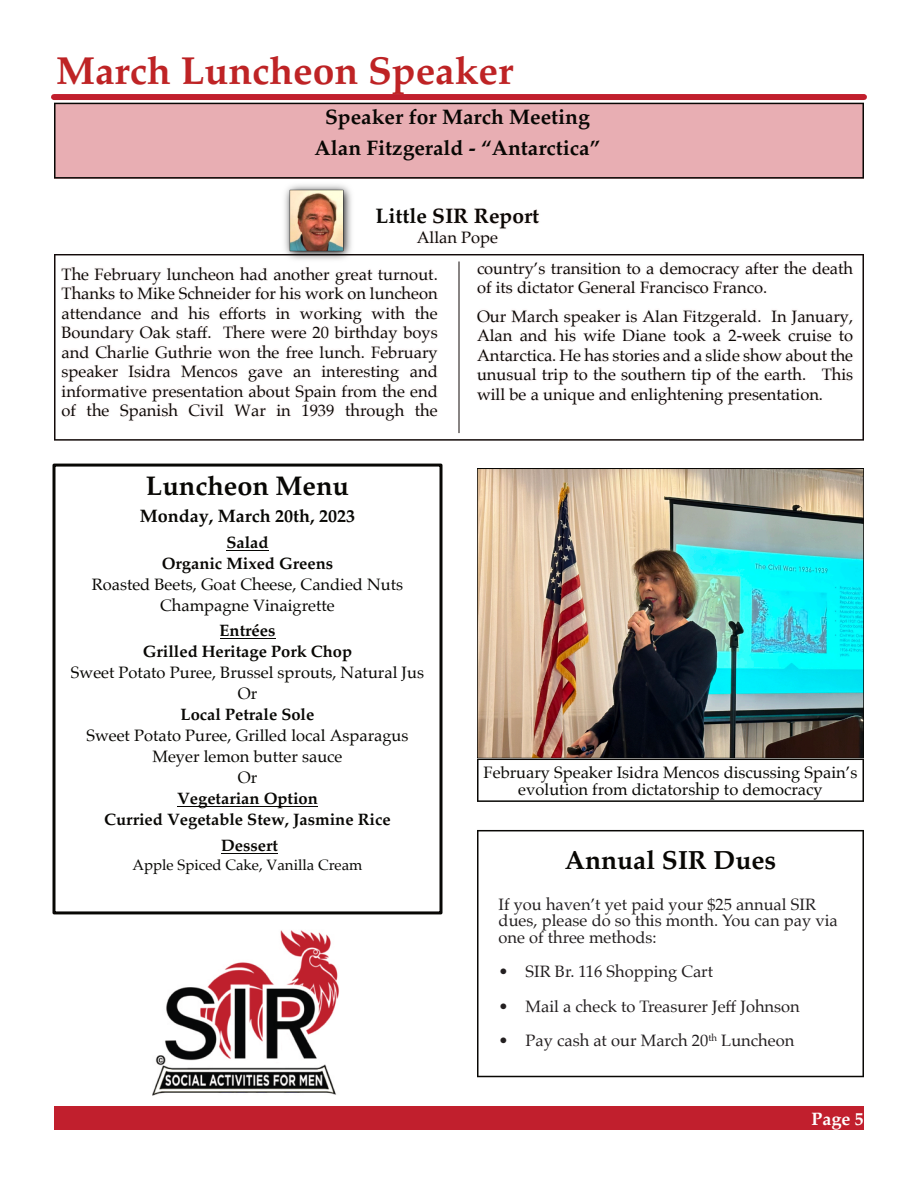
<style>
.page{position:relative;width:918px;height:1188px;background:#fff}
.page>*{position:absolute;margin:0;border:0;box-sizing:border-box;transform-origin:0 0}
.t1{font:700 39px "Palatino";color:#bf2325}
.t2{font:700 27px "Palatino";color:#080704}
.t3{font:700 26.25px "Palatino";color:#080704}
.t4{font:700 21px/31.5px "Palatino";color:#080704;text-align:center}
.t5{font:700 18px "Palatino";color:#080704}
.t6{font:700 18px "Palatino";color:#fff}
.t7{font:16.5px/19.5px "Palatino";color:#080704;text-align:center}
.t8{font:16.5px/16.5px "Palatino";color:#231f20}
.t9{font:700 16.5px/21px "Palatino";color:#080704;text-align:center}
.t10{font:15px "Palatino";color:#080704}
</style>
<div class="page">
<svg style="left:54px;top:254px;width:810px;height:187px"></svg>
<hr style="left:459px;top:262px;width:1px;height:171px;background:#120a09">
<img style="left:281px;top:184px;width:73px;height:78px">
<svg style="left:54px;top:103px;width:810px;height:76px;background:#dca5a9"></svg>
<div style="left:54px;top:94px;width:810px;height:6px;background:#c11f2d"></div>
<img style="left:153px;top:930px;width:186px;height:166px">
<svg style="left:477px;top:830px;width:387px;height:247px"></svg>
<div style="left:52px;top:464px;width:390px;height:450px;border:3px solid #080704"></div>
<hr style="left:226px;top:550px;width:43px;height:1px;background:#080704">
<hr style="left:220px;top:638px;width:55px;height:1px;background:#080704">
<hr style="left:177px;top:806px;width:141px;height:1px;background:#080704">
<hr style="left:221px;top:853px;width:57px;height:1px;background:#080704">
<img style="left:480px;top:471px;width:381px;height:285px">
<div style="left:477px;top:468px;width:387px;height:291px;border:2px solid #080704"></div>
<svg style="left:477px;top:759px;width:387px;height:43px"></svg>
<div style="left:54px;top:1107px;width:810px;height:23px;background:#c11f2d"></div>
<h1 class="t1" style="left:56px;top:52px;width:459px">March Luncheon Speaker</h1>
<p class="t4" style="left:315px;top:102px;width:287px">Speaker for March Meeting<br>Alan Fitzgerald - “Antarctica”</p>
<p class="t4" style="left:376px;top:202px;width:165px">Little SIR Report</p>
<p class="t7" style="left:417px;top:229px;width:83px">Allan Pope</p>
<p class="t7" style="left:62px;top:265px;width:378px;text-align:justify">The February luncheon had another great turnout.<br>Thanks to Mike Schneider for his work on luncheon attendance and his efforts in working with the Boundary Oak staff. There were 20 birthday boys and Charlie Guthrie won the free lunch. February speaker Isidra Mencos gave an interesting and informative presentation about Spain from the end of the Spanish Civil War in 1939 through the</p>
<p class="t7" style="left:477px;top:259px;width:378px;text-align:left">country’s transition to a democracy after the death of its dictator General Francisco Franco.</p>
<p class="t7" style="left:477px;top:307px;width:378px;text-align:justify">Our March speaker is Alan Fitzgerald. In January, Alan and his wife Diane took a 2-week cruise to Antarctica. He has stories and a slide show about the unusual trip to the southern tip of the earth. This will be a unique and enlightening presentation.</p>
<h2 class="t2" style="left:146px;top:473px;width:205px">Luncheon Menu</h2>
<p class="t5" style="left:140px;top:508px;width:217px">Monday, March 20th, 2023</p>
<p class="t9" style="left:162px;top:533px;width:173px">Salad<br>Organic Mixed Greens</p>
<p class="t7" style="left:92px;top:575px;width:313px;line-height:21px">Roasted Beets, Goat Cheese, Candied Nuts<br>Champagne Vinaigrette</p>
<p class="t9" style="left:143px;top:621px;width:211px">Entrées<br>Grilled Heritage Pork Chop</p>
<p class="t7" style="left:71px;top:663px;width:355px;line-height:21px">Sweet Potato Puree, Brussel sprouts, Natural Jus<br>Or</p>
<p class="t9" style="left:181px;top:705px;width:135px">Local Petrale Sole</p>
<p class="t7" style="left:86px;top:726px;width:324px;line-height:21px">Sweet Potato Puree, Grilled local Asparagus<br>Meyer lemon butter sauce<br>Or</p>
<p class="t9" style="left:104px;top:789px;width:288px">Vegetarian Option<br>Curried Vegetable Stew, Jasmine Rice</p>
<p class="t9" style="left:221px;top:836px;width:58px">Dessert</p>
<p class="t10" style="left:132px;top:858px;width:232px">Apple Spiced Cake, Vanilla Cream</p>
<p class="t7" style="left:484px;top:765px;width:375px;line-height:16.5px">February Speaker Isidra Mencos discussing Spain’s evolution from dictatorship to democracy</p>
<h3 class="t3" style="left:565px;top:847px;width:213px">Annual SIR Dues</h3>
<p class="t8" style="left:499px;top:897px;width:341px">If you haven’t yet paid your $25 annual SIR dues, please do so this month. You can pay via one of three methods:</p>
<p class="t8" style="left:499px;top:964px;width:216px">• SIR Br. 116 Shopping Cart</p>
<p class="t8" style="left:499px;top:999px;width:303px">• Mail a check to Treasurer Jeff Johnson</p>
<p class="t8" style="left:499px;top:1033px;width:297px">• Pay cash at our March 20<sup>th</sup> Luncheon</p>
<p class="t6" style="left:811px;top:1110px;width:54px">Page 5</p>
</div>
